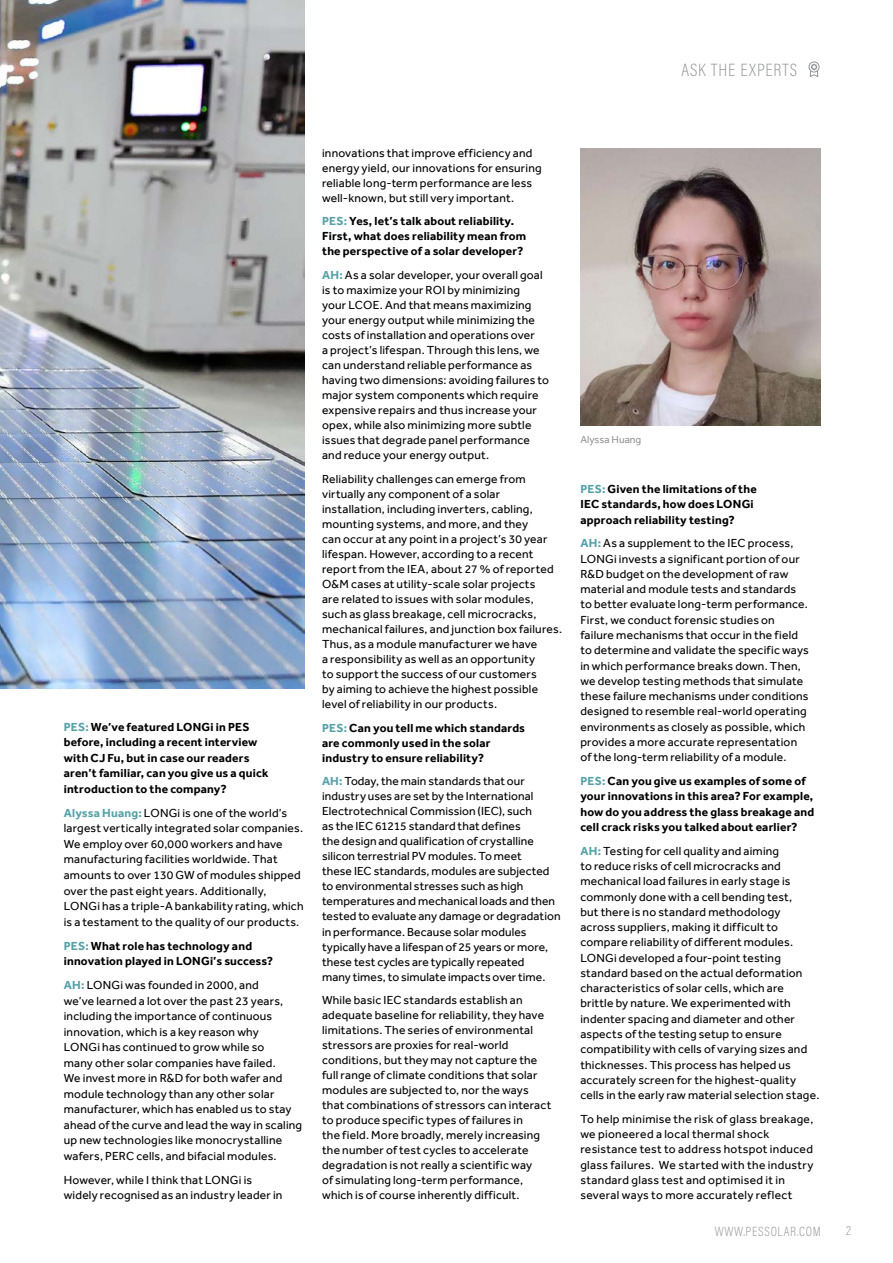
<style>
.page{position:relative;width:893px;height:1263px;background:#fff}
.page>*{position:absolute;margin:0;border:0;box-sizing:border-box;transform-origin:0 0}
.t1{font:200 18px "Acumin Pro Cond";letter-spacing:.06em;color:#939598}
.t2{font:200 13.5px "Acumin Pro Cond";letter-spacing:.05em;color:#939598}
.t3{font:12px/15px "Effra";letter-spacing:.015em;color:#000}
.t4{font:700 12px/15.5px "Effra";letter-spacing:.015em;color:#000}
.t5{font:10.5px "Effra";color:#939598}
.s1{color:#55a1a8}
.s2{font-weight:700;color:#55a1a8}
</style>
<div class="page">
<img style="left:0;top:0;width:304px;height:689px">
<div style="left:809px;top:62px;width:10px;height:10px;border:1px solid #939598;border-radius:50%"></div>
<svg style="left:809px;top:63px;width:10px;height:14px"></svg>
<img style="left:580px;top:149px;width:241px;height:276px">
<h1 class="t1" style="left:681px;top:58px;width:117px">ASK THE EXPERTS</h1>
<p class="t4" style="left:64px;top:719px;width:206px"><span class="s1">PES:</span> We’ve featured LONGi in PES before, including a recent interview with CJ Fu, but in case our readers aren’t familiar, can you give us a quick introduction to the company?</p>
<p class="t3" style="left:64px;top:805px;width:241px;line-height:15.5px"><span class="s2">Alyssa Huang:</span> LONGi is one of the world’s largest vertically integrated solar companies.<br>We employ over 60,000 workers and have manufacturing facilities worldwide. That amounts to over 130 GW of modules shipped over the past eight years. Additionally, LONGi has a triple-A bankability rating, which is a testament to the quality of our products.</p>
<p class="t4" style="left:64px;top:938px;width:211px"><span class="s1">PES:</span> What role has technology and innovation played in LONGi’s success?</p>
<p class="t3" style="left:64px;top:977px;width:240px;line-height:15.5px"><span class="s2">AH:</span> LONGi was founded in 2000, and<br>we’ve learned a lot over the past 23 years, including the importance of continuous innovation, which is a key reason why<br>LONGi has continued to grow while so<br>many other solar companies have failed.<br>We invest more in R&amp;D for both wafer and module technology than any other solar manufacturer, which has enabled us to stay ahead of the curve and lead the way in scaling up new technologies like monocrystalline wafers, PERC cells, and bifacial modules.</p>
<p class="t3" style="left:64px;top:1172px;width:220px;line-height:15.5px">However, while I think that LONGi is widely recognised as an industry leader in</p>
<p class="t3" style="left:322px;top:145px;width:221px">innovations that improve efficiency and energy yield, our innovations for ensuring reliable long-term performance are less well-known, but still very important.</p>
<p class="t4" style="left:322px;top:214px;width:206px;line-height:15px"><span class="s1">PES:</span> Yes, let’s talk about reliability.<br>First, what does reliability mean from the perspective of a solar developer?</p>
<p class="t3" style="left:322px;top:267px;width:229px"><span class="s2">AH:</span> As a solar developer, your overall goal is to maximize your ROI by minimizing<br>your LCOE. And that means maximizing your energy output while minimizing the costs of installation and operations over<br>a project’s lifespan. Through this lens, we can understand reliable performance as having two dimensions: avoiding failures to major system components which require expensive repairs and thus increase your opex, while also minimizing more subtle issues that degrade panel performance and reduce your energy output.</p>
<p class="t3" style="left:322px;top:471px;width:241px">Reliability challenges can emerge from virtually any component of a solar installation, including inverters, cabling, mounting systems, and more, and they<br>can occur at any point in a project’s 30 year lifespan. However, according to a recent report from the IEA, about 27 % of reported O&amp;M cases at utility-scale solar projects<br>are related to issues with solar modules,<br>such as glass breakage, cell microcracks, mechanical failures, and junction box failures.<br>Thus, as a module manufacturer we have<br>a responsibility as well as an opportunity<br>to support the success of our customers<br>by aiming to achieve the highest possible level of reliability in our products.</p>
<p class="t4" style="left:322px;top:720px;width:204px;line-height:15px"><span class="s1">PES:</span> Can you tell me which standards are commonly used in the solar industry to ensure reliability?</p>
<p class="t3" style="left:322px;top:774px;width:240px"><span class="s2">AH:</span> Today, the main standards that our industry uses are set by the International Electrotechnical Commission (IEC), such<br>as the IEC 61215 standard that defines<br>the design and qualification of crystalline silicon terrestrial PV modules. To meet<br>these IEC standards, modules are subjected to environmental stresses such as high temperatures and mechanical loads and then tested to evaluate any damage or degradation in performance. Because solar modules typically have a lifespan of 25 years or more, these test cycles are typically repeated<br>many times, to simulate impacts over time.</p>
<p class="t3" style="left:322px;top:992px;width:231px">While basic IEC standards establish an adequate baseline for reliability, they have limitations. The series of environmental stressors are proxies for real-world conditions, but they may not capture the full range of climate conditions that solar modules are subjected to, nor the ways that combinations of stressors can interact to produce specific types of failures in<br>the field. More broadly, merely increasing the number of test cycles to accelerate degradation is not really a scientific way<br>of simulating long-term performance, which is of course inherently difficult.</p>
<p class="t5" style="left:580px;top:433px;width:62px">Alyssa Huang</p>
<p class="t4" style="left:580px;top:481px;width:178px"><span class="s1">PES:</span> Given the limitations of the<br>IEC standards, how does LONGi approach reliability testing?</p>
<p class="t3" style="left:580px;top:536px;width:230px"><span class="s2">AH:</span> As a supplement to the IEC process, LONGi invests a significant portion of our R&amp;D budget on the development of raw material and module tests and standards to better evaluate long-term performance.<br>First, we conduct forensic studies on failure mechanisms that occur in the field to determine and validate the specific ways in which performance breaks down. Then, we develop testing methods that simulate these failure mechanisms under conditions designed to resemble real-world operating environments as closely as possible, which provides a more accurate representation of the long-term reliability of a module.</p>
<p class="t4" style="left:580px;top:773px;width:235px"><span class="s1">PES:</span> Can you give us examples of some of your innovations in this area? For example, how do you address the glass breakage and cell crack risks you talked about earlier?</p>
<p class="t3" style="left:580px;top:843px;width:241px"><span class="s2">AH:</span> Testing for cell quality and aiming<br>to reduce risks of cell microcracks and mechanical load failures in early stage is commonly done with a cell bending test,<br>but there is no standard methodology<br>across suppliers, making it difficult to compare reliability of different modules.<br>LONGi developed a four-point testing standard based on the actual deformation characteristics of solar cells, which are brittle by nature. We experimented with indenter spacing and diameter and other aspects of the testing setup to ensure compatibility with cells of varying sizes and thicknesses. This process has helped us accurately screen for the highest-quality cells in the early raw material selection stage.</p>
<p class="t3" style="left:580px;top:1111px;width:235px">To help minimise the risk of glass breakage, we pioneered a local thermal shock resistance test to address hotspot induced glass failures. We started with the industry standard glass test and optimised it in several ways to more accurately reflect</p>
<p class="t2" style="left:715px;top:1223px;width:107px">WWW.PESSOLAR.COM</p>
<p class="t2" style="left:846px;top:1222px;width:7px">2</p>
</div>
